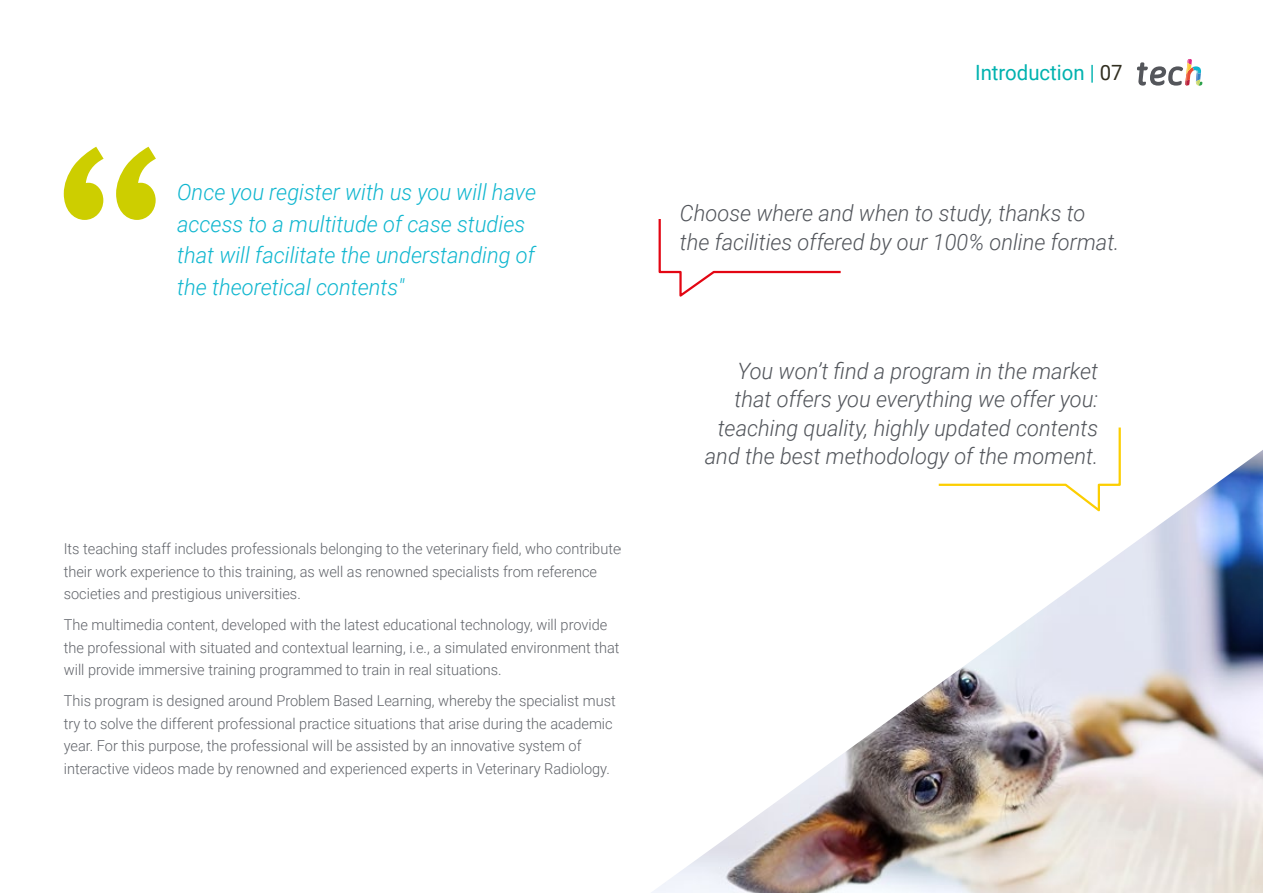
<style>
.page{position:relative;width:1263px;height:893px;background:#fff}
.page>*{position:absolute;margin:0;border:0;box-sizing:border-box;transform-origin:0 0}
.t1{font:italic 300 22.5px/28.5px "Roboto";color:#52555b;text-align:right}
.t2{font:italic 300 22.5px/31.5px "Roboto";color:#0fb6cf}
.t3{font:21px "Roboto";color:#00b2af}
.t4{font:300 15px/22.5px "Roboto";color:#61646a}
.s1{color:#312e20}
</style>
<div class="page">
<svg style="left:64px;top:147px;width:92px;height:73px"></svg>
<svg style="left:658px;top:219px;width:183px;height:78px"></svg>
<svg style="left:1137px;top:59px;width:65px;height:27px"></svg>
<img style="left:651px;top:449px;width:612px;height:444px">
<h1 class="t2" style="left:177px;top:176px;width:360px">Once you register with us you will have access to a multitude of case studies that will facilitate the understanding of the theoretical contents"</h1>
<p class="t4" style="left:64px;top:537px;width:558px">Its teaching staff includes professionals belonging to the veterinary field, who contribute their work experience to this training, as well as renowned specialists from reference societies and prestigious universities.</p>
<p class="t4" style="left:64px;top:613px;width:557px">The multimedia content, developed with the latest educational technology, will provide the professional with situated and contextual learning, i.e., a simulated environment that will provide immersive training programmed to train in real situations.</p>
<p class="t4" style="left:64px;top:689px;width:553px">This program is designed around Problem Based Learning, whereby the specialist must try to solve the different professional practice situations that arise during the academic year. For this purpose, the professional will be assisted by an innovative system of interactive videos made by renowned and experienced experts in Veterinary Radiology.</p>
<h2 class="t3" style="left:975px;top:57px;width:149px">Introduction | <span class="s1">07</span></h2>
<h1 class="t1" style="left:680px;top:198px;width:441px;text-align:left">Choose where and when to study, thanks to the facilities offered by our 100% online format.</h1>
<h1 class="t1" style="left:705px;top:356px;width:395px">You won’t find a program in the market that offers you everything we offer you: teaching quality, highly updated contents and the best methodology of the moment.</h1>
</div>
